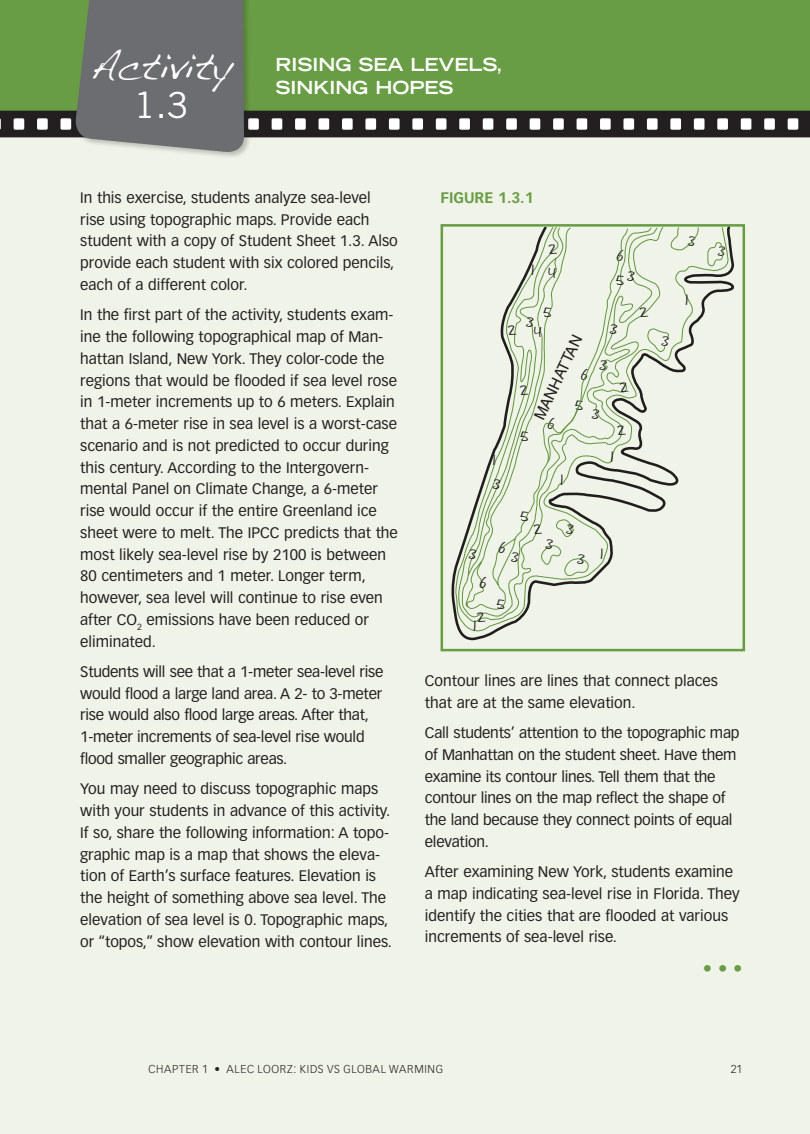
<style>
.page{position:relative;width:810px;height:1134px;background:#fff}
.page>*{position:absolute;margin:0;border:0;box-sizing:border-box;transform-origin:0 0}
.Box_Title_LEFT{font:36px "Trade Gothic LT Std";color:#fff}
.Box_Title_LEFT-2{font:33px "Dakota";color:#fff}
.SE1_SDOTS_END{font:18.75px "Vectora LT Std";color:#699d45}
.Box_Title_LEFT-3{font:700 expanded 18px/22.5px "Trade Gothic LT Std";color:#fff}
.t1{font:15.45px "Helvetica LT Std";color:#231f20}
.SE1_STEXT{font:15px/21.8px "Vectora LT Std";color:#231f20}
.Table_Caption{font:700 15px "Vectora LT Std";color:#699d45}
.t2{font:11.55px "Coert Schrift Romaans";color:#231f20}
.folio_right{font:300 11.25px "Vectora LT Std";letter-spacing:.06em;color:#231f20}
.folio{font:300 11.25px "Vectora LT Std";color:#231f20}
</style>
<div class="page">
<div style="left:0;top:126px;width:810px;height:1008px;background:#eff3e8"></div>
<div style="left:75px;top:0;width:177px;height:160px;background:#231f20;opacity:.25"></div>
<svg style="left:0;top:0;width:810px;height:154px;background:#72905d"></svg>
<svg style="left:452px;top:228px;width:282px;height:412px"></svg>
<svg style="left:455px;top:228px;width:273px;height:403px"></svg>
<svg style="left:543px;top:228px;width:181px;height:235px"></svg>
<div style="left:441px;top:224px;width:304px;height:427px;border:3px solid #699d45"></div>
<p class="Box_Title_LEFT-2" style="left:90px;top:46px;width:144px">Activity</p>
<p class="Box_Title_LEFT" style="left:134px;top:84px;width:56px">1.3</p>
<p class="Box_Title_LEFT-3" style="left:275px;top:53px;width:229px">RISING SEA LEVELS,<br>SINKING HOPES</p>
<p class="SE1_STEXT" style="left:80px;top:187px;width:319px">In this exercise, students analyze sea-level rise using topographic maps. Provide each student with a copy of Student Sheet 1.3. Also provide each student with six colored pencils, each of a different color.</p>
<p class="SE1_STEXT" style="left:80px;top:304px;width:319px">In the first part of the activity, students exam&shy;ine the following topographical map of Man&shy;hattan Island, New York. They color-code the regions that would be flooded if sea level rose in 1-meter increments up to 6 meters. Explain that a 6-meter rise in sea level is a worst-case scenario and is not predicted to occur during this century. According to the Intergovern&shy;mental Panel on Climate Change, a 6-meter rise would occur if the entire Greenland ice sheet were to melt. The IPCC predicts that the most likely sea-level rise by 2100 is between 80 centimeters and 1 meter. Longer term, however, sea level will continue to rise even after CO<sub>2</sub> emissions have been reduced or eliminated.</p>
<p class="SE1_STEXT" style="left:80px;top:661px;width:305px">Students will see that a 1-meter sea-level rise would flood a large land area. A 2- to 3-meter rise would also flood large areas. After that, 1-meter increments of sea-level rise would flood smaller geographic areas.</p>
<p class="SE1_STEXT" style="left:80px;top:778px;width:313px">You may need to discuss topographic maps with your students in advance of this activity.<br>If so, share the following information: A topo&shy;graphic map is a map that shows the eleva&shy;tion of Earth’s surface features. Elevation is the height of something above sea level. The elevation of sea level is 0. Topographic maps, or “topos,” show elevation with contour lines.</p>
<p class="Table_Caption" style="left:440px;top:189px;width:95px">FIGURE 1.3.1</p>
<p class="t2" style="left:532px;top:265px;width:4px">1</p>
<p class="t2" style="left:549px;top:243px;width:10px">2</p>
<p class="t2" style="left:549px;top:267px;width:9px">4</p>
<p class="t2" style="left:617px;top:250px;width:8px">6</p>
<p class="t2" style="left:627px;top:270px;width:9px">3</p>
<p class="t2" style="left:616px;top:274px;width:10px">5</p>
<p class="t2" style="left:493px;top:454px;width:4px">1</p>
<p class="t2" style="left:543px;top:306px;width:10px">5</p>
<p class="t2" style="left:526px;top:316px;width:9px">3</p>
<p class="t2" style="left:610px;top:323px;width:9px">3</p>
<p class="t2" style="left:508px;top:324px;width:10px">2</p>
<p class="t2" style="left:534px;top:326px;width:9px">4</p>
<p class="t1" style="left:530px;top:415px;width:94px;rotate:-64deg">MANHATTAN</p>
<p class="t2" style="left:600px;top:359px;width:9px">3</p>
<p class="t2" style="left:581px;top:369px;width:8px">6</p>
<p class="t2" style="left:620px;top:381px;width:10px">2</p>
<p class="t2" style="left:617px;top:424px;width:10px">2</p>
<p class="t2" style="left:520px;top:384px;width:10px">2</p>
<p class="t2" style="left:575px;top:399px;width:10px">5</p>
<p class="t2" style="left:592px;top:408px;width:9px">3</p>
<p class="t2" style="left:548px;top:418px;width:8px">6</p>
<p class="t2" style="left:520px;top:430px;width:10px">5</p>
<p class="t2" style="left:611px;top:452px;width:4px">1</p>
<p class="t2" style="left:469px;top:548px;width:9px">3</p>
<p class="t2" style="left:493px;top:478px;width:9px">3</p>
<p class="t2" style="left:520px;top:511px;width:10px">5</p>
<p class="t2" style="left:534px;top:523px;width:10px">2</p>
<p class="t2" style="left:561px;top:474px;width:4px">1</p>
<p class="t2" style="left:566px;top:523px;width:9px">3</p>
<p class="t2" style="left:499px;top:543px;width:8px">6</p>
<p class="t2" style="left:511px;top:551px;width:9px">3</p>
<p class="t2" style="left:545px;top:538px;width:9px">3</p>
<p class="t2" style="left:577px;top:554px;width:9px">3</p>
<p class="t2" style="left:480px;top:578px;width:8px">6</p>
<p class="t2" style="left:477px;top:611px;width:10px">2</p>
<p class="t2" style="left:474px;top:620px;width:4px">1</p>
<p class="t2" style="left:497px;top:599px;width:10px">5</p>
<p class="t2" style="left:601px;top:548px;width:4px">1</p>
<p class="t2" style="left:640px;top:306px;width:10px">2</p>
<p class="t2" style="left:661px;top:335px;width:9px">3</p>
<p class="t2" style="left:688px;top:236px;width:9px">3</p>
<p class="t2" style="left:686px;top:295px;width:4px">1</p>
<p class="t2" style="left:718px;top:245px;width:9px">3</p>
<p class="SE1_STEXT" style="left:425px;top:670px;width:295px">Contour lines are lines that connect places that are at the same elevation.</p>
<p class="SE1_STEXT" style="left:425px;top:722px;width:316px">Call students’ attention to the topographic map of Manhattan on the student sheet. Have them examine its contour lines. Tell them that the contour lines on the map reflect the shape of the land because they connect points of equal elevation.</p>
<p class="SE1_STEXT" style="left:425px;top:861px;width:316px">After examining New York, students examine a map indicating sea-level rise in Florida. They identify the cities that are flooded at various increments of sea-level rise.</p>
<p class="SE1_SDOTS_END" style="left:703px;top:958px;width:41px">• • •</p>
<p class="folio_right" style="left:148px;top:1063px;width:296px">CHAPTER 1 • ALEC LOORZ: KIDS VS GLOBAL WARMING</p>
<p class="folio" style="left:731px;top:1063px;width:13px">21</p>
</div>
